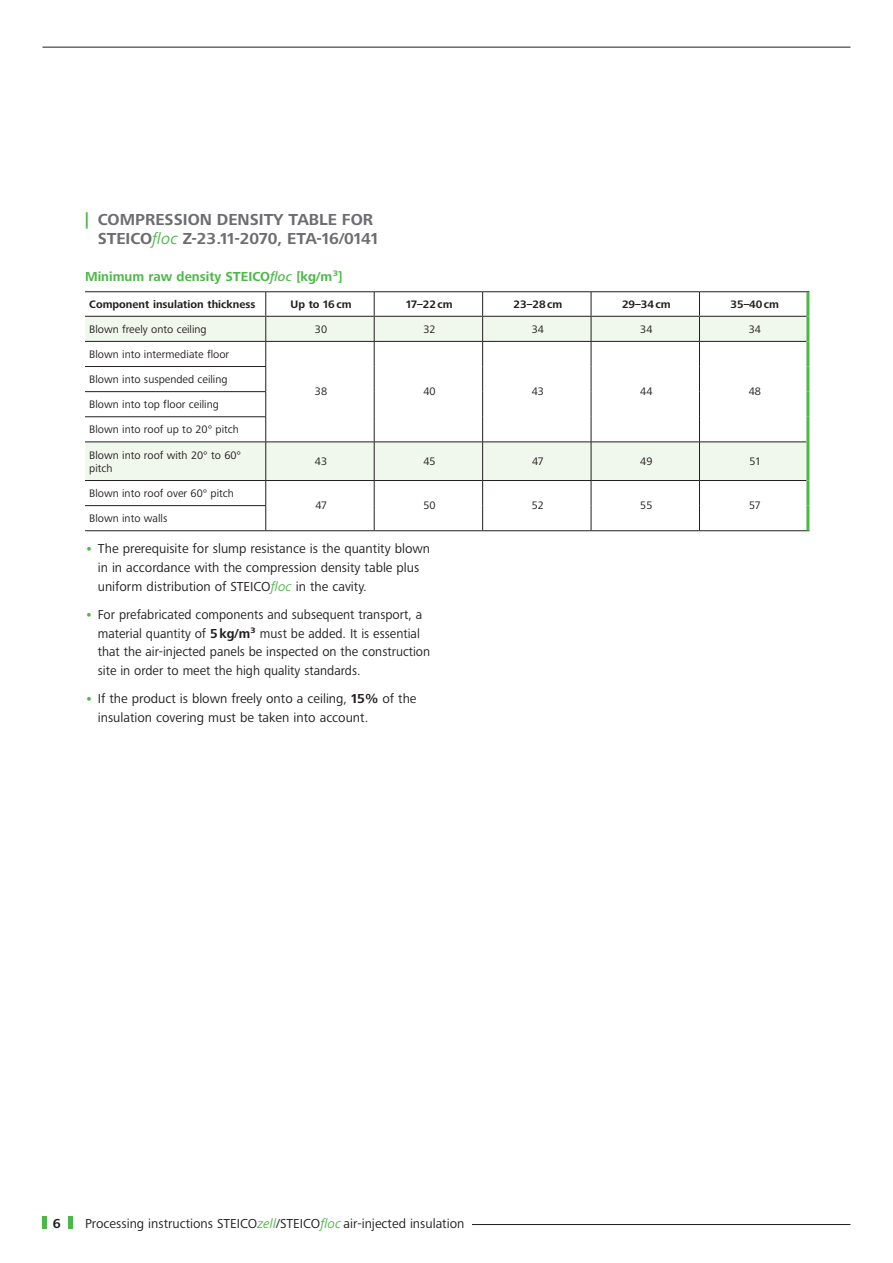
<style>
.page{position:relative;width:893px;height:1263px;background:#fff}
.page>*{position:absolute;margin:0;border:0;box-sizing:border-box;transform-origin:0 0}
.t1{font:700 16.5px/18.8px "Frutiger Next Pro";color:#6c6d70}
.t2{font:13.5px/18.8px "Frutiger Next Pro";color:#231f20}
.t3{font:700 13.5px "Frutiger Next Pro";color:#4cb848}
.t4{font:700 13.5px "Frutiger Next Pro";color:#231f20}
.t5{font:11.25px/13.5px "Frutiger Next Pro";color:#231f20}
.t6{font:700 11.25px "Frutiger Next Pro";color:#231f20}
.s1{color:#4cb848}
.s2{font-weight:400;font-style:italic;color:#4cb848}
.s3{font-weight:500;font-style:italic}
.s4{font-weight:700;color:#4cb848}
.s5{font-style:italic;color:#4cb848}
.s6{font-weight:700}
</style>
<div class="page">
<hr style="left:43px;top:47px;width:807px;height:1px;background:#231f20">
<hr style="left:472px;top:1224px;width:378px;height:1px;background:#231f20">
<hr style="left:43px;top:1216px;width:4px;height:13px;background:#4cb848">
<div style="left:68px;top:1216px;width:5px;height:13px;background:#4cb848"></div>
<hr style="left:85px;top:291px;width:181px;height:1px;background:#231f20">
<hr style="left:266px;top:291px;width:108px;height:1px;background:#231f20">
<hr style="left:374px;top:291px;width:109px;height:1px;background:#231f20">
<hr style="left:483px;top:291px;width:108px;height:1px;background:#231f20">
<hr style="left:591px;top:291px;width:108px;height:1px;background:#231f20">
<hr style="left:699px;top:291px;width:110px;height:1px;background:#231f20">
<svg style="left:85px;top:292px;width:721px;height:238px"></svg>
<hr style="left:85px;top:530px;width:181px;height:1px;background:#231f20">
<hr style="left:266px;top:530px;width:108px;height:1px;background:#231f20">
<hr style="left:374px;top:530px;width:109px;height:1px;background:#231f20">
<hr style="left:483px;top:530px;width:108px;height:1px;background:#231f20">
<hr style="left:591px;top:530px;width:108px;height:1px;background:#231f20">
<hr style="left:699px;top:530px;width:110px;height:1px;background:#231f20">
<hr style="left:806px;top:316px;width:3px;height:25px;background:#4cb848">
<hr style="left:806px;top:341px;width:3px;height:25px;background:#4cb848">
<hr style="left:806px;top:366px;width:3px;height:26px;background:#4cb848">
<hr style="left:806px;top:392px;width:3px;height:25px;background:#4cb848">
<hr style="left:806px;top:417px;width:3px;height:25px;background:#4cb848">
<hr style="left:806px;top:442px;width:3px;height:38px;background:#4cb848">
<hr style="left:806px;top:480px;width:3px;height:26px;background:#4cb848">
<hr style="left:806px;top:506px;width:3px;height:24px;background:#4cb848">
<hr style="left:806px;top:292px;width:3px;height:24px;background:#4cb848">
<hr style="left:85px;top:316px;width:181px;height:1px;background:#231f20">
<hr style="left:266px;top:316px;width:108px;height:1px;background:#231f20">
<hr style="left:374px;top:316px;width:109px;height:1px;background:#231f20">
<hr style="left:483px;top:316px;width:108px;height:1px;background:#231f20">
<hr style="left:591px;top:316px;width:108px;height:1px;background:#231f20">
<hr style="left:699px;top:316px;width:107px;height:1px;background:#231f20">
<p class="t1" style="left:98px;top:210px;width:282px;text-indent:-13px"><span class="s1">|</span> COMPRESSION DENSITY TABLE FOR<br>STEICO<span class="s2">floc</span> Z-23.11-2070, ETA-16/0141</p>
<p class="t3" style="left:85px;top:269px;width:259px">Minimum raw density STEICO<span class="s3">floc</span> [kg/m³]</p>
<p class="t6" style="left:89px;top:298px;width:168px">Component insulation thickness</p>
<p class="t6" style="left:290px;top:298px;width:63px">Up to 16cm</p>
<p class="t6" style="left:406px;top:298px;width:48px">17–22cm</p>
<p class="t6" style="left:514px;top:298px;width:50px">23–28cm</p>
<p class="t6" style="left:622px;top:298px;width:50px">29–34cm</p>
<p class="t6" style="left:730px;top:298px;width:50px">35–40cm</p>
<p class="t5" style="left:89px;top:322px;width:119px">Blown freely onto ceiling</p>
<p class="t5" style="left:315px;top:322px;width:14px">30</p>
<p class="t5" style="left:423px;top:322px;width:14px">32</p>
<p class="t5" style="left:532px;top:322px;width:14px">34</p>
<p class="t5" style="left:640px;top:322px;width:14px">34</p>
<p class="t5" style="left:749px;top:322px;width:14px">34</p>
<p class="t5" style="left:89px;top:347px;width:142px">Blown into intermediate floor</p>
<p class="t5" style="left:315px;top:385px;width:14px">38</p>
<p class="t5" style="left:423px;top:385px;width:14px">40</p>
<p class="t5" style="left:532px;top:385px;width:14px">43</p>
<p class="t5" style="left:640px;top:385px;width:14px">44</p>
<p class="t5" style="left:749px;top:385px;width:14px">48</p>
<p class="t5" style="left:89px;top:373px;width:140px">Blown into suspended ceiling</p>
<p class="t5" style="left:89px;top:398px;width:131px">Blown into top floor ceiling</p>
<p class="t5" style="left:89px;top:423px;width:151px">Blown into roof up to 20° pitch</p>
<p class="t5" style="left:89px;top:448px;width:153px">Blown into roof with 20° to 60° pitch</p>
<p class="t5" style="left:315px;top:454px;width:14px">43</p>
<p class="t5" style="left:423px;top:454px;width:14px">45</p>
<p class="t5" style="left:532px;top:454px;width:13px">47</p>
<p class="t5" style="left:640px;top:454px;width:14px">49</p>
<p class="t5" style="left:749px;top:454px;width:12px">51</p>
<p class="t5" style="left:89px;top:487px;width:146px">Blown into roof over 60° pitch</p>
<p class="t5" style="left:315px;top:499px;width:13px">47</p>
<p class="t5" style="left:423px;top:499px;width:14px">50</p>
<p class="t5" style="left:532px;top:499px;width:14px">52</p>
<p class="t5" style="left:640px;top:499px;width:14px">55</p>
<p class="t5" style="left:749px;top:499px;width:13px">57</p>
<p class="t5" style="left:89px;top:512px;width:80px">Blown into walls</p>
<p class="t2" style="left:98px;top:539px;width:334px;text-indent:-13px"><span class="s4">•</span> The prerequisite for slump resistance is the quantity blown in in accordance with the compression density table plus uniform distribution of STEICO<span class="s5">floc</span> in the cavity.</p>
<p class="t2" style="left:98px;top:605px;width:334px;text-indent:-13px"><span class="s4">•</span> For prefabricated components and subsequent transport, a material quantity of <span class="s6">5kg/m³</span> must be added. It is essential that the air-injected panels be inspected on the construction site in order to meet the high quality standards.</p>
<p class="t2" style="left:98px;top:689px;width:320px;text-indent:-13px"><span class="s4">•</span> If the product is blown freely onto a ceiling, <span class="s6">15%</span> of the insulation covering must be taken into account.</p>
<p class="t4" style="left:53px;top:1216px;width:9px">6</p>
<p class="t2" style="left:85px;top:1214px;width:381px">Processing instructions STEICO<span class="s5">zell</span>/STEICO<span class="s5">floc</span> air-injected insulation</p>
</div>
